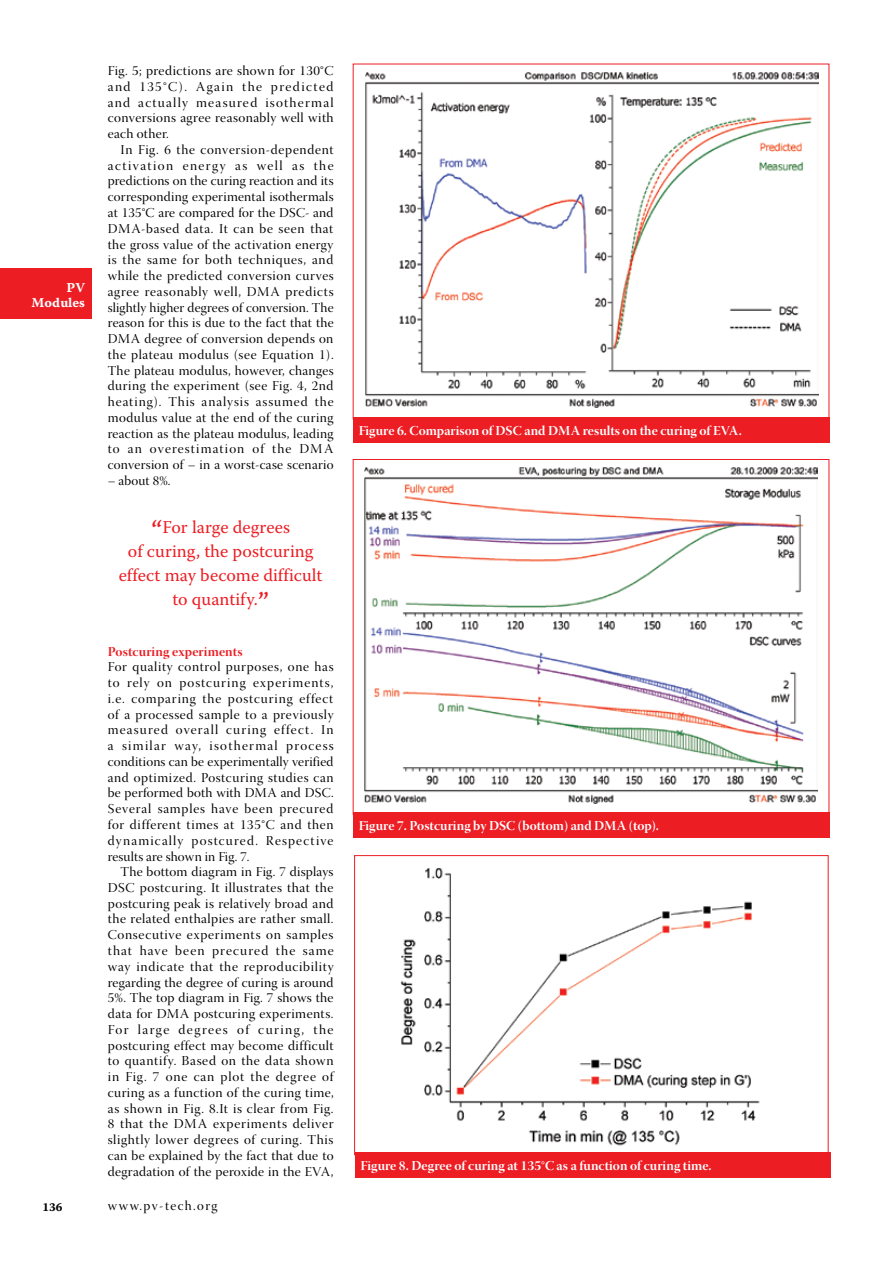
<style>
.page{position:relative;width:893px;height:1263px;background:#fff}
.page>*{position:absolute;margin:0;border:0;box-sizing:border-box;transform-origin:0 0}
.t1{font:18px/24px "Warnock Pro";color:#ed1d24;text-align:center}
.t2{font:13.5px/15.8px "Warnock Pro Disp";letter-spacing:.025em;color:#000;text-align:justify}
.t3{font:13.5px "Warnock Pro Bold Disp";letter-spacing:.005em;color:#fff}
.t4{font:13.5px "Warnock Pro Bold Disp";letter-spacing:.005em;color:#ed1d24}
.t5{font:13.5px "Warnock Pro Disp";letter-spacing:.1em;color:#000}
.t6{font:13.5px/15px "Warnock Pro Bold Capt";letter-spacing:.005em;color:#fff;text-align:right}
.t7{font:12px "Warnock Pro Bold Capt";color:#000}
.s1{font-size:30px}
</style>
<div class="page">
<div style="left:0;top:268px;width:91px;height:51px;background:#ed1d24"></div>
<img style="left:365px;top:467px;width:453px;height:336px">
<div style="left:353px;top:812px;width:476px;height:26px;background:#ed1d24"></div>
<img style="left:366px;top:72px;width:453px;height:336px">
<div style="left:353px;top:417px;width:476px;height:25px;background:#ed1d24"></div>
<img style="left:400px;top:868px;width:360px;height:278px">
<div style="left:355px;top:1152px;width:476px;height:26px;background:#ed1d24"></div>
<p class="t6" style="left:32px;top:280px;width:55px">PV<br>Modules</p>
<p class="t2" style="left:108px;top:65px;width:227px">Fig. 5; predictions are shown for 130°C and 135°C). Again the predicted and actually measured isothermal conversions agree reasonably well with each other.</p>
<p class="t2" style="left:108px;top:143px;width:227px;text-indent:13px">In Fig. 6 the conversion-dependent activation energy as well as the predictions on the curing reaction and its corresponding experimental isothermals at 135°C are compared for the DSC- and DMA-based data. It can be seen that the gross value of the activation energy is the same for both techniques, and while the predicted conversion curves agree reasonably well, DMA predicts slightly higher degrees of conversion. The reason for this is due to the fact that the DMA degree of conversion depends on the plateau modulus (see Equation 1).<br>The plateau modulus, however, changes during the experiment (see Fig. 4, 2nd heating). This analysis assumed the modulus value at the end of the curing reaction as the plateau modulus, leading to an overestimation of the DMA conversion of – in a worst-case scenario</p>
<p class="t2" style="left:108px;top:474px;width:64px">– about 8%.</p>
<h1 class="t1" style="left:119px;top:515px;width:205px"><span class="s1">“</span>For large degrees<br>of curing, the postcuring effect may become difficult to quantify.<span class="s1">”</span></h1>
<p class="t4" style="left:108px;top:643px;width:136px">Postcuring experiments</p>
<p class="t2" style="left:108px;top:661px;width:227px">For quality control purposes, one has to rely on postcuring experiments, i.e. comparing the postcuring effect of a processed sample to a previously measured overall curing effect. In a similar way, isothermal process conditions can be experimentally verified and optimized. Postcuring studies can be performed both with DMA and DSC.<br>Several samples have been precured for different times at 135°C and then dynamically postcured. Respective results are shown in Fig. 7.</p>
<p class="t2" style="left:108px;top:865px;width:227px;text-indent:13px">The bottom diagram in Fig. 7 displays DSC postcuring. It illustrates that the postcuring peak is relatively broad and the related enthalpies are rather small.<br>Consecutive experiments on samples that have been precured the same way indicate that the reproducibility regarding the degree of curing is around 5%. The top diagram in Fig. 7 shows the data for DMA postcuring experiments.<br>For large degrees of curing, the postcuring effect may become difficult to quantify. Based on the data shown in Fig. 7 one can plot the degree of curing as a function of the curing time, as shown in Fig. 8.It is clear from Fig.<br>8 that the DMA experiments deliver slightly lower degrees of curing. This can be explained by the fact that due to degradation of the peroxide in the EVA,</p>
<p class="t7" style="left:43px;top:1200px;width:22px">136</p>
<p class="t5" style="left:108px;top:1198px;width:111px">www.pv-tech.org</p>
<p class="t3" style="left:359px;top:422px;width:385px">Figure 6. Comparison of DSC and DMA results on the curing of EVA.</p>
<p class="t3" style="left:359px;top:817px;width:302px">Figure 7. Postcuring by DSC (bottom) and DMA (top).</p>
<p class="t3" style="left:361px;top:1157px;width:352px">Figure 8. Degree of curing at 135°C as a function of curing time.</p>
</div>
